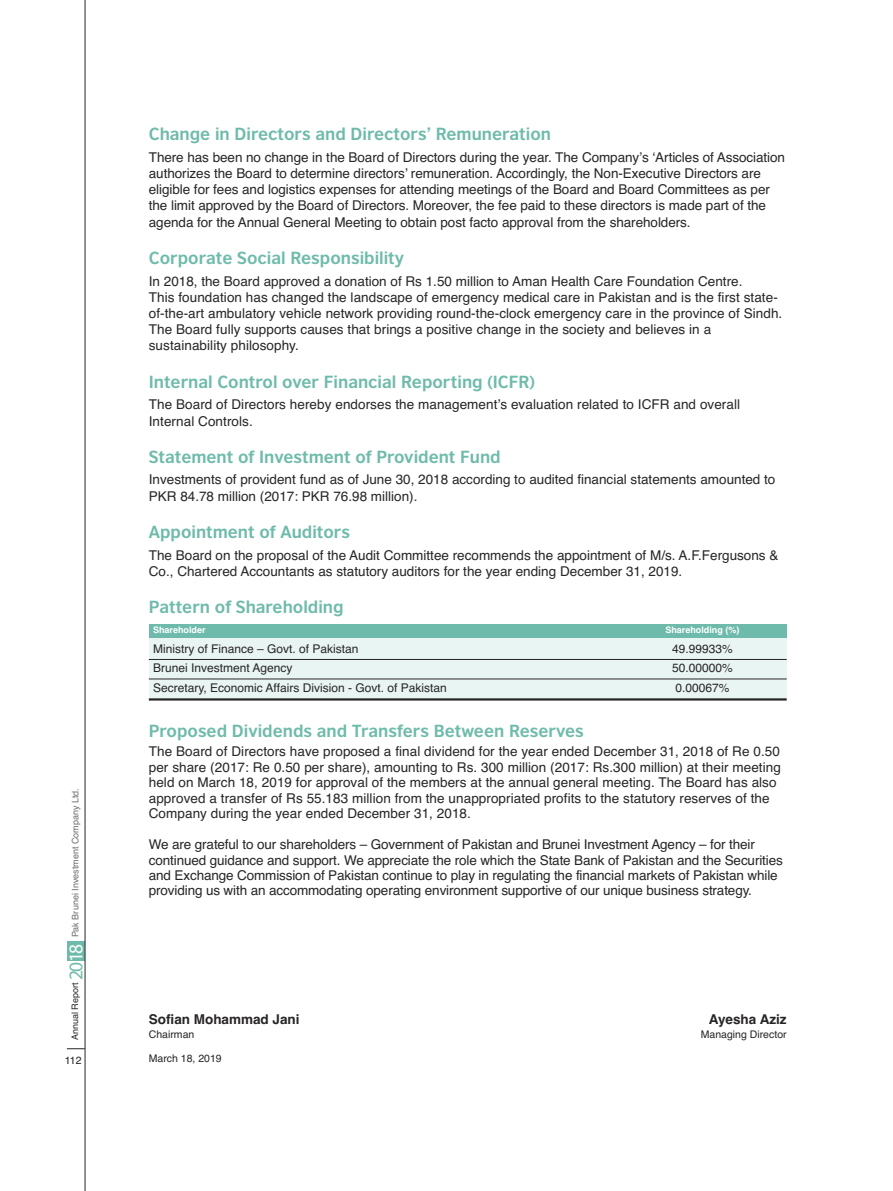
<style>
.page{position:relative;width:893px;height:1191px;background:#fff}
.page>*{position:absolute;margin:0;border:0;box-sizing:border-box;transform-origin:0 0}
.t1{font:19.5px "Myriad Pro";color:#6fbbab}
.t2{font:700 16.5px "British Council Sans";color:#6fbbab}
.t3{font:13.5px/16.2px "Helvetica";color:#272526}
.t4{font:700 13.5px "Helvetica";color:#272526}
.t5{font:12px "Helvetica";color:#272526}
.t6{font:10.5px "Helvetica";color:#272526}
.t7{font:9px "Helvetica";color:#6c6d70}
.t8{font:700 9px "Helvetica";color:#fff}
.t9{font:9px "Helvetica";color:#272526}
.s1{color:#fff}
</style>
<div class="page">
<div style="left:149px;top:623px;width:638px;height:15px;background:#6fbbab"></div>
<div style="left:149px;top:638px;width:638px;height:61px;background:#e9f5f3"></div>
<div style="left:67px;top:941px;width:18px;height:20px;background:#6fbbab"></div>
<hr style="left:85px;top:0;width:1px;height:1191px;background:#272526">
<svg style="left:67px;top:1048px;width:18px;height:1px"></svg>
<hr style="left:149px;top:659px;width:638px;height:1px;background:#272526">
<hr style="left:149px;top:678px;width:638px;height:1px;background:#272526">
<hr style="left:149px;top:698px;width:638px;height:2px;background:#272526">
<p class="t7" style="left:70px;top:937px;width:151px;rotate:-90deg">Pak Brunei Investment Company Ltd.</p>
<h1 class="t1" style="left:69px;top:980px;width:38px;rotate:-90deg">20<span class="s1">18</span></h1>
<p class="t9" style="left:70px;top:1040px;width:59px;rotate:-90deg">Annual Report</p>
<p class="t6" style="left:65px;top:1053px;width:18px">112</p>
<p class="t2" style="left:149px;top:128px;width:404px">Change in Directors and Directors’ Remuneration</p>
<p class="t3" style="left:149px;top:149px;width:638px">There has been no change in the Board of Directors during the year. The Company’s ‘Articles of Association authorizes the Board to determine directors’ remuneration. Accordingly, the Non-Executive Directors are eligible for fees and logistics expenses for attending meetings of the Board and Board Committees as per the limit approved by the Board of Directors. Moreover, the fee paid to these directors is made part of the agenda for the Annual General Meeting to obtain post facto approval from the shareholders.</p>
<p class="t2" style="left:149px;top:251px;width:257px">Corporate Social Responsibility</p>
<p class="t3" style="left:149px;top:273px;width:635px">In 2018, the Board approved a donation of Rs 1.50 million to Aman Health Care Foundation Centre.<br>This foundation has changed the landscape of emergency medical care in Pakistan and is the first state&shy;of-the-art ambulatory vehicle network providing round-the-clock emergency care in the province of Sindh.<br>The Board fully supports causes that brings a positive change in the society and believes in a sustainability philosophy.</p>
<p class="t2" style="left:149px;top:375px;width:388px">Internal Control over Financial Reporting (ICFR)</p>
<p class="t3" style="left:149px;top:396px;width:593px">The Board of Directors hereby endorses the management’s evaluation related to ICFR and overall<br>Internal Controls.</p>
<p class="t2" style="left:149px;top:450px;width:353px">Statement of Investment of Provident Fund</p>
<p class="t3" style="left:149px;top:471px;width:628px">Investments of provident fund as of June 30, 2018 according to audited financial statements amounted to<br>PKR 84.78 million (2017: PKR 76.98 million).</p>
<p class="t2" style="left:149px;top:525px;width:203px">Appointment of Auditors</p>
<p class="t3" style="left:149px;top:547px;width:631px">The Board on the proposal of the Audit Committee recommends the appointment of M/s. A.F.Fergusons &amp;<br>Co., Chartered Accountants as statutory auditors for the year ending December 31, 2019.</p>
<p class="t2" style="left:149px;top:601px;width:196px">Pattern of Shareholding</p>
<p class="t8" style="left:153px;top:625px;width:54px">Shareholder</p>
<p class="t8" style="left:665px;top:625px;width:76px">Shareholding (%)</p>
<p class="t5" style="left:153px;top:642px;width:207px">Ministry of Finance – Govt. of Pakistan</p>
<p class="t5" style="left:672px;top:642px;width:62px">49.99933%</p>
<p class="t5" style="left:153px;top:661px;width:141px">Brunei Investment Agency</p>
<p class="t5" style="left:672px;top:661px;width:62px">50.00000%</p>
<p class="t5" style="left:153px;top:681px;width:295px">Secretary, Economic Affairs Division - Govt. of Pakistan</p>
<p class="t5" style="left:675px;top:681px;width:56px">0.00067%</p>
<p class="t2" style="left:149px;top:724px;width:437px">Proposed Dividends and Transfers Between Reserves</p>
<p class="t3" style="left:149px;top:744px;width:634px;line-height:15.5px">The Board of Directors have proposed a final dividend for the year ended December 31, 2018 of Re 0.50 per share (2017: Re 0.50 per share), amounting to Rs. 300 million (2017: Rs.300 million) at their meeting held on March 18, 2019 for approval of the members at the annual general meeting. The Board has also approved a transfer of Rs 55.183 million from the unappropriated profits to the statutory reserves of the Company during the year ended December 31, 2018.</p>
<p class="t3" style="left:149px;top:836px;width:635px;line-height:15.5px">We are grateful to our shareholders – Government of Pakistan and Brunei Investment Agency – for their continued guidance and support. We appreciate the role which the State Bank of Pakistan and the Securities and Exchange Commission of Pakistan continue to play in regulating the financial markets of Pakistan while providing us with an accommodating operating environment supportive of our unique business strategy.</p>
<p class="t4" style="left:149px;top:1011px;width:152px">Sofian Mohammad Jani</p>
<p class="t4" style="left:709px;top:1011px;width:79px">Ayesha Aziz</p>
<p class="t6" style="left:149px;top:1028px;width:47px">Chairman</p>
<p class="t6" style="left:701px;top:1028px;width:87px">Managing Director</p>
<p class="t6" style="left:149px;top:1052px;width:74px">March 18, 2019</p>
</div>
